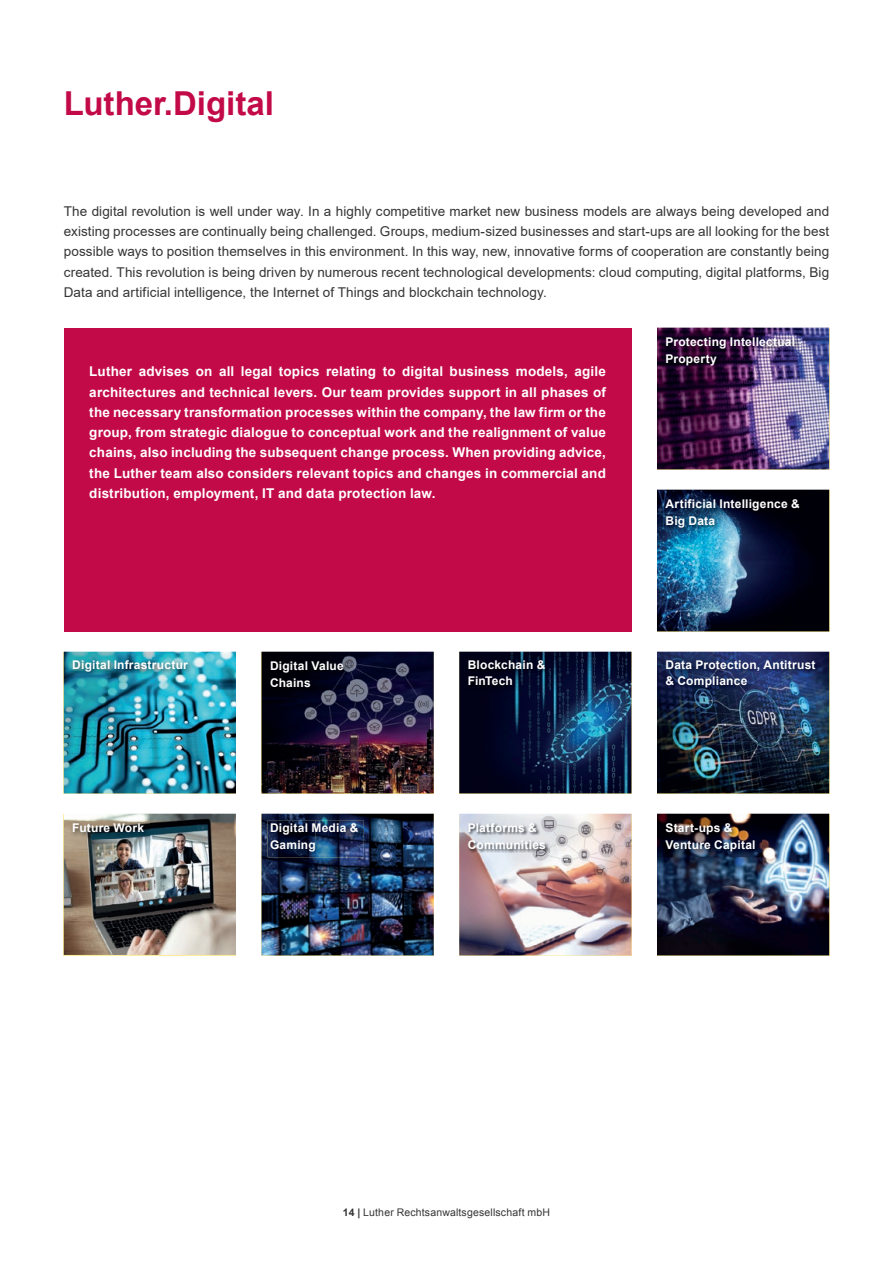
<style>
.page{position:relative;width:893px;height:1263px;background:#fff}
.page>*{position:absolute;margin:0;border:0;box-sizing:border-box;transform-origin:0 0}
.t1{font:700 33px "Arial";color:#c30a49}
.t2{font:13.5px/20.2px "Arial";letter-spacing:.005em;color:#363536;text-align:justify}
.t3{font:700 13.5px/20.2px "Arial";letter-spacing:.015em;color:#fff;text-align:justify}
.t4{font:700 12px/16.5px "Arial";letter-spacing:.02em;color:#fff}
.t5{font:10.5px "Arial";letter-spacing:.015em;color:#363536}
.s1{font-weight:700}
</style>
<div class="page">
<div style="left:64px;top:328px;width:567px;height:303px;background:#c30a49"></div>
<img style="left:657px;top:328px;width:172px;height:141px">
<img style="left:663px;top:334px;width:137px;height:37px">
<img style="left:657px;top:490px;width:172px;height:141px">
<img style="left:663px;top:496px;width:142px;height:37px">
<img style="left:64px;top:652px;width:172px;height:141px">
<img style="left:261px;top:652px;width:173px;height:141px">
<img style="left:268px;top:658px;width:81px;height:35px">
<img style="left:459px;top:652px;width:172px;height:141px">
<img style="left:657px;top:652px;width:172px;height:141px">
<img style="left:64px;top:814px;width:172px;height:141px">
<img style="left:70px;top:820px;width:80px;height:18px">
<img style="left:663px;top:657px;width:158px;height:37px">
<img style="left:465px;top:657px;width:86px;height:35px">
<img style="left:261px;top:814px;width:173px;height:141px">
<img style="left:459px;top:814px;width:172px;height:141px">
<img style="left:657px;top:814px;width:172px;height:141px">
<img style="left:663px;top:820px;width:98px;height:37px">
<img style="left:467px;top:823px;width:82px;height:29px">
<img style="left:268px;top:820px;width:96px;height:37px">
<img style="left:70px;top:657px;width:124px;height:21px">
<h1 class="t1" style="left:64px;top:82px;width:212px">Luther.Digital</h1>
<p class="t1" style="left:64px;top:81px;width:208px">Digitalisation</p>
<p class="t2" style="left:64px;top:201px;width:767px">The digital revolution is well under way. In a highly competitive market new business models are always being developed and existing processes are continually being challenged. Groups, medium-sized businesses and start-ups are all looking for the best possible ways to position themselves in this environment. In this way, new, innovative forms of cooperation are constantly being created. This revolution is being driven by numerous recent technological developments: cloud computing, digital platforms, Big Data and artificial intelligence, the Internet of Things and blockchain technology.</p>
<p class="t3" style="left:89px;top:362px;width:518px">Luther advises on all legal topics relating to digital business models, agile architectures and technical levers. Our team provides support in all phases of the necessary transformation processes within the company, the law firm or the group, from strategic dialogue to conceptual work and the realignment of value chains, also including the subsequent change process. When providing advice, the Luther team also considers relevant topics and changes in commercial and distribution, employment, IT and data protection law.</p>
<p class="t4" style="left:665px;top:334px;width:131px">Protecting Intellectual<br>Property</p>
<p class="t4" style="left:665px;top:496px;width:136px">Artificial Intelligence &amp;<br>Big Data</p>
<p class="t4" style="left:72px;top:657px;width:117px">Digital Infrastructur</p>
<p class="t4" style="left:270px;top:658px;width:75px">Digital Value<br>Chains</p>
<p class="t4" style="left:468px;top:657px;width:79px">Blockchain &amp;<br>FinTech</p>
<p class="t4" style="left:665px;top:657px;width:152px">Data Protection, Antitrust &amp; Compliance</p>
<p class="t4" style="left:72px;top:820px;width:73px">Future Work</p>
<p class="t4" style="left:270px;top:820px;width:90px">Digital Media &amp;<br>Gaming</p>
<p class="t4" style="left:468px;top:820px;width:80px">Platforms &amp;<br>Communities</p>
<p class="t4" style="left:665px;top:820px;width:92px">Start-ups &amp;<br>Venture Capital</p>
<p class="t5" style="left:343px;top:1205px;width:209px"><span class="s1">14 |</span> Luther Rechtsanwaltsgesellschaft mbH</p>
</div>
